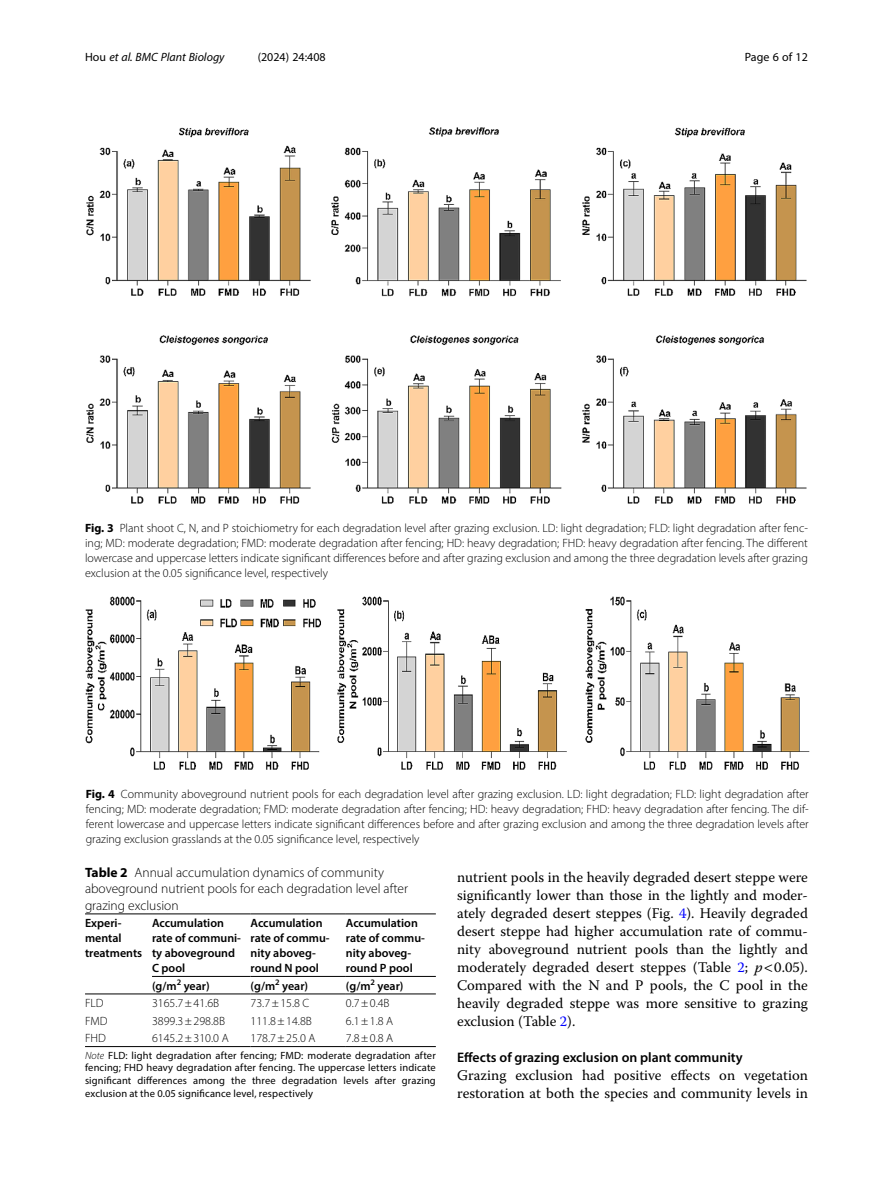
<style>
.page{position:relative;width:893px;height:1191px;background:#fff}
.page>*{position:absolute;margin:0;border:0;box-sizing:border-box;transform-origin:0 0}
.Body_Text_Indent{font:14.7px/18px "Warnock Pro";color:#000;text-align:justify}
.Body_Text{font:14.7px/18px "Warnock Pro";color:#000}
.Head_2{font:600 13.8px "Myriad Pro";color:#000}
.Table_Caption{font:300 13.5px/16.5px "Myriad Pro";color:#000}
.Figure_Caption{font:300 12px/15px "Myriad Pro";color:#000;text-align:justify}
.Table_Head{font:600 12px/15px "Myriad Pro";color:#000}
.Table_Body{font:300 12px "Myriad Pro";color:#000}
.t1{font:italic 12px "Myriad Pro";color:#000}
.t2{font:12px "Myriad Pro";color:#000}
.Table_Footnote{font:10.5px/12.8px "Myriad Pro";letter-spacing:.01em;color:#000;text-align:justify}
.s1{font-style:normal}
.s2{font-weight:700}
.s3{font-weight:300;font-style:italic}
.s4{color:#00f}
.s5{font-style:italic}
</style>
<div class="page">
<hr style="left:85px;top:993px;width:67px;height:1px;background:#000">
<hr style="left:152px;top:913px;width:99px;height:1px;background:#000">
<hr style="left:251px;top:913px;width:95px;height:1px;background:#000">
<hr style="left:346px;top:913px;width:90px;height:1px;background:#000">
<hr style="left:152px;top:976px;width:99px;height:1px;background:#000">
<hr style="left:152px;top:993px;width:99px;height:1px;background:#000">
<hr style="left:251px;top:976px;width:95px;height:1px;background:#000">
<hr style="left:251px;top:993px;width:95px;height:1px;background:#000">
<hr style="left:346px;top:976px;width:90px;height:1px;background:#000">
<hr style="left:346px;top:993px;width:90px;height:1px;background:#000">
<hr style="left:152px;top:1046px;width:99px;height:1px;background:#000">
<hr style="left:251px;top:1046px;width:95px;height:1px;background:#000">
<hr style="left:346px;top:1046px;width:90px;height:1px;background:#000">
<hr style="left:85px;top:1046px;width:67px;height:1px;background:#000">
<hr style="left:85px;top:913px;width:67px;height:1px;background:#000">
<img style="left:85px;top:596px;width:724px;height:174px">
<img style="left:86px;top:127px;width:721px;height:377px">
<p class="t1" style="left:85px;top:50px;width:141px"><span class="s1">Hou</span> et al. BMC Plant Biology</p>
<p class="t2" style="left:258px;top:50px;width:70px">(2024) 24:408</p>
<p class="t2" style="left:745px;top:50px;width:65px">Page 6 of 12</p>
<p class="Figure_Caption" style="left:85px;top:520px;width:724px"><span class="s2">Fig. 3</span> Plant shoot C, N, and P stoichiometry for each degradation level after grazing exclusion. LD: light degradation; FLD: light degradation after fenc&shy;ing; MD: moderate degradation; FMD: moderate degradation after fencing; HD: heavy degradation; FHD: heavy degradation after fencing. The different lowercase and uppercase letters indicate significant differences before and after grazing exclusion and among the three degradation levels after grazing exclusion at the 0.05 significance level, respectively</p>
<p class="Figure_Caption" style="left:86px;top:786px;width:724px"><span class="s2">Fig. 4</span> Community aboveground nutrient pools for each degradation level after grazing exclusion. LD: light degradation; FLD: light degradation after fencing; MD: moderate degradation; FMD: moderate degradation after fencing; HD: heavy degradation; FHD: heavy degradation after fencing. The dif&shy;ferent lowercase and uppercase letters indicate significant differences before and after grazing exclusion and among the three degradation levels after grazing exclusion grasslands at the 0.05 significance level, respectively</p>
<p class="Table_Caption" style="left:85px;top:863px;width:324px"><span class="s2">Table 2</span> Annual accumulation dynamics of community aboveground nutrient pools for each degradation level after grazing exclusion</p>
<p class="Table_Head" style="left:85px;top:915px;width:59px">Experi&shy;mental treatments</p>
<p class="Table_Head" style="left:152px;top:915px;width:91px">Accumulation rate of communi&shy;ty aboveground<br>C pool</p>
<p class="Table_Head" style="left:251px;top:915px;width:81px">Accumulation rate of commu&shy;nity aboveg&shy;round N pool</p>
<p class="Table_Head" style="left:346px;top:915px;width:81px">Accumulation rate of commu&shy;nity aboveg&shy;round P pool</p>
<p class="Table_Head" style="left:152px;top:977px;width:59px">(g/m<sup>2</sup> year)</p>
<p class="Table_Head" style="left:251px;top:977px;width:59px">(g/m<sup>2</sup> year)</p>
<p class="Table_Head" style="left:346px;top:977px;width:59px">(g/m<sup>2</sup> year)</p>
<p class="Table_Body" style="left:85px;top:996px;width:20px">FLD</p>
<p class="Table_Body" style="left:152px;top:996px;width:69px">3165.7±41.6B</p>
<p class="Table_Body" style="left:251px;top:996px;width:60px">73.7±15.8 C</p>
<p class="Table_Body" style="left:346px;top:996px;width:45px">0.7±0.4B</p>
<p class="Table_Body" style="left:85px;top:1013px;width:24px">FMD</p>
<p class="Table_Body" style="left:152px;top:1013px;width:75px">3899.3±298.8B</p>
<p class="Table_Body" style="left:251px;top:1013px;width:63px">111.8±14.8B</p>
<p class="Table_Body" style="left:346px;top:1013px;width:49px">6.1±1.8 A</p>
<p class="Table_Body" style="left:85px;top:1031px;width:22px">FHD</p>
<p class="Table_Body" style="left:152px;top:1031px;width:78px">6145.2±310.0 A</p>
<p class="Table_Body" style="left:251px;top:1031px;width:66px">178.7±25.0 A</p>
<p class="Table_Body" style="left:346px;top:1031px;width:49px">7.8±0.8 A</p>
<p class="Table_Footnote" style="left:85px;top:1048px;width:352px"><span class="s3">Note</span> FLD: light degradation after fencing; FMD: moderate degradation after fencing; FHD heavy degradation after fencing. The uppercase letters indicate significant differences among the three degradation levels after grazing exclusion at the 0.05 significance level, respectively</p>
<p class="Body_Text_Indent" style="left:457px;top:868px;width:352px">nutrient pools in the heavily degraded desert steppe were significantly lower than those in the lightly and moder&shy;ately degraded desert steppes (Fig. <span class="s4">4</span>). Heavily degraded desert steppe had higher accumulation rate of commu&shy;nity aboveground nutrient pools than the lightly and moderately degraded desert steppes (Table <span class="s4">2</span>; <span class="s5">p</span> 0.05).<br>Compared with the N and P pools, the C pool in the heavily degraded steppe was more sensitive to grazing exclusion (Table <span class="s4">2</span>).</p>
<p class="Head_2" style="left:457px;top:1049px;width:287px">Effects of grazing exclusion on plant community</p>
<p class="Body_Text" style="left:457px;top:1066px;width:352px">Grazing exclusion had positive effects on vegetation restoration at both the species and community levels in</p>
</div>
